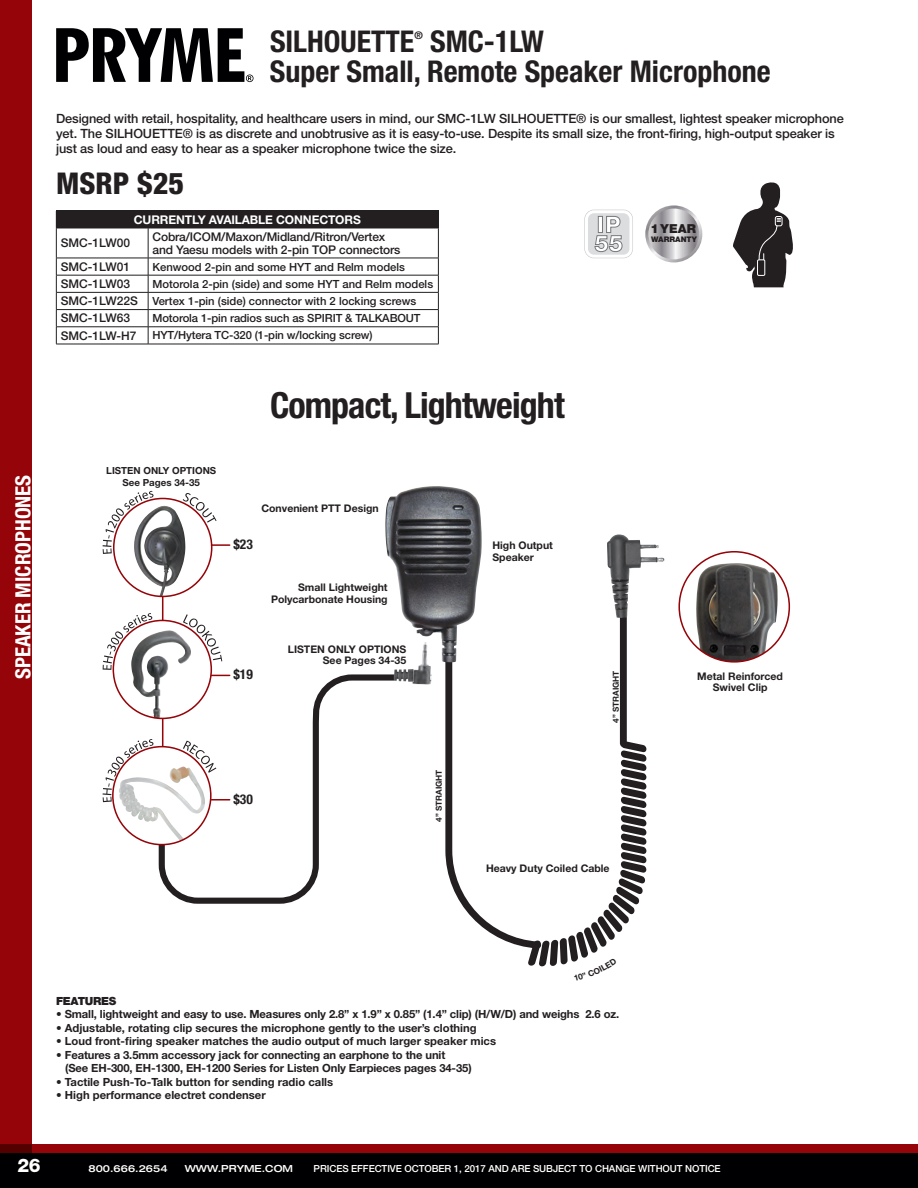
<style>
.page{position:relative;width:918px;height:1188px;background:#fff}
.page>*{position:absolute;margin:0;border:0;box-sizing:border-box;transform-origin:0 0}
.t1{font:700 condensed 36px "Helvetica Neue LT Std";letter-spacing:-.025em;color:#231f20}
.t2{font:700 condensed 30px/30px "Helvetica Neue LT Std";color:#231f20}
.t3{font:800 condensed 30px "Helvetica Neue LT Std";color:#231f20}
.t4{font:800 22.65px/18.9px "Helvetica Neue LT Std";color:#fff}
.t5{font:700 condensed 21px "Helvetica Neue LT Std";color:#fff}
.t6{font:800 18.75px "Helvetica Neue LT Std";color:#fff}
.t7{font:700 condensed 13.5px "Helvetica Neue LT Std";color:#231f20}
.t8{font:500 12.75px/15px "Helvetica Neue LT Std";letter-spacing:-.01em;color:#231f20}
.t9{font:900 12.45px "Helvetica Neue LT Std";color:#231f20}
.t10{font:500 12px/12.8px "Helvetica Neue LT Std";letter-spacing:-.01em;color:#231f20}
.t11{font:700 12px "Helvetica Neue LT Std";letter-spacing:-.01em;color:#fff}
.t12{font:700 11.25px/13.5px "Helvetica Neue LT Std";color:#231f20}
.t13{font:500 11.25px/17.2px "Helvetica Neue LT Std";color:#231f20}
.t14{font:900 11.25px "Helvetica Neue LT Std";letter-spacing:-.025em;color:#231f20}
.t15{font:700 10.5px/11.2px "Helvetica Neue LT Std";color:#231f20;text-align:right}
.t16{font:500 9.75px "Helvetica Neue LT Std";letter-spacing:-.01em;color:#fff}
.t17{font:700 9.75px/12px "Helvetica Neue LT Std";color:#231f20;text-align:center}
.t18{font:500 expanded 9.75px "Helvetica Neue LT Std";color:#fff}
.t19{font:700 8.25px "Helvetica Neue LT Std";color:#231f20}
.t20{font:900 7.65px "Helvetica Neue LT Std";color:#231f20}
.s1{font-size:12px}
</style>
<div class="page">
<div style="left:0;top:1153px;width:918px;height:35px;background:#000002"></div>
<svg style="left:56px;top:28px;width:198px;height:54px"></svg>
<div style="left:0;top:0;width:32px;height:1153px;background:#940408"></div>
<div style="left:0;top:1144px;width:918px;height:11px;background:#940408"></div>
<div style="left:620px;top:602px;width:7px;height:142px;background:#231f20"></div>
<svg style="left:156px;top:674px;width:237px;height:230px"></svg>
<img style="left:412px;top:662px;width:20px;height:23px">
<img style="left:393px;top:669px;width:22px;height:13px">
<img style="left:607px;top:534px;width:58px;height:84px">
<img style="left:385px;top:486px;width:97px;height:176px">
<img style="left:696px;top:563px;width:82px;height:97px">
<div style="left:678px;top:551px;width:112px;height:112px;border:2px solid #940408;border-radius:50%"></div>
<hr style="left:162px;top:509px;width:1px;height:238px;background:#940408">
<div style="left:113px;top:620px;width:98px;height:98px;background:#fff;border-radius:50%"></div>
<svg style="left:183px;top:493px;width:34px;height:30px"></svg>
<svg style="left:103px;top:491px;width:51px;height:63px"></svg>
<svg style="left:183px;top:614px;width:39px;height:47px"></svg>
<svg style="left:103px;top:613px;width:50px;height:57px"></svg>
<svg style="left:183px;top:741px;width:33px;height:32px"></svg>
<svg style="left:103px;top:739px;width:51px;height:63px"></svg>
<img style="left:118px;top:767px;width:87px;height:74px">
<div style="left:112px;top:746px;width:100px;height:99px;border:2px solid #940408;border-radius:50%"></div>
<img style="left:131px;top:630px;width:60px;height:88px">
<div style="left:113px;top:620px;width:99px;height:99px;border:2px solid #940408;border-radius:50%"></div>
<img style="left:134px;top:506px;width:51px;height:90px">
<div style="left:113px;top:498px;width:99px;height:99px;border:2px solid #940408;border-radius:50%"></div>
<svg style="left:211px;top:544px;width:19px;height:2px"></svg>
<svg style="left:211px;top:675px;width:19px;height:1px"></svg>
<svg style="left:211px;top:799px;width:19px;height:2px"></svg>
<div style="left:56px;top:211px;width:382px;height:17px;background:#231f20"></div>
<svg style="left:57px;top:229px;width:381px;height:115px"></svg>
<svg style="left:438px;top:211px;width:1px;height:17px"></svg>
<hr style="left:56px;top:228px;width:92px;height:1px;background:#231f20">
<hr style="left:56px;top:228px;width:1px;height:30px;background:#231f20">
<hr style="left:148px;top:228px;width:291px;height:1px;background:#231f20">
<hr style="left:148px;top:228px;width:1px;height:30px;background:#231f20">
<hr style="left:438px;top:228px;width:1px;height:30px;background:#231f20">
<hr style="left:56px;top:258px;width:92px;height:1px;background:#231f20">
<hr style="left:148px;top:258px;width:291px;height:1px;background:#231f20">
<hr style="left:56px;top:275px;width:92px;height:1px;background:#231f20">
<hr style="left:148px;top:275px;width:291px;height:1px;background:#231f20">
<hr style="left:56px;top:292px;width:92px;height:1px;background:#231f20">
<hr style="left:148px;top:292px;width:291px;height:1px;background:#231f20">
<hr style="left:56px;top:309px;width:92px;height:1px;background:#231f20">
<hr style="left:148px;top:309px;width:291px;height:1px;background:#231f20">
<hr style="left:56px;top:327px;width:92px;height:1px;background:#231f20">
<svg style="left:56px;top:258px;width:1px;height:86px"></svg>
<hr style="left:148px;top:327px;width:291px;height:1px;background:#231f20">
<svg style="left:148px;top:258px;width:1px;height:86px"></svg>
<svg style="left:438px;top:258px;width:1px;height:86px"></svg>
<hr style="left:56px;top:344px;width:92px;height:1px;background:#231f20">
<hr style="left:148px;top:344px;width:291px;height:1px;background:#231f20">
<svg style="left:733px;top:182px;width:60px;height:105px"></svg>
<div style="left:757px;top:259px;width:8px;height:17px;border:1px solid #fff"></div>
<div style="left:584px;top:210px;width:49px;height:48px;border:4px solid #c7c8ca;border-radius:8px"></div>
<div style="left:586px;top:212px;width:45px;height:44px;background:#dcdddf;border-radius:8px"></div>
<div style="left:585px;top:210px;width:47px;height:48px;border:3px solid #fff;border-radius:8px"></div>
<svg style="left:595px;top:216px;width:27px;height:36px"></svg>
<svg style="left:645px;top:205px;width:57px;height:57px"></svg>
<svg style="left:442px;top:638px;width:205px;height:329px"></svg>
<h2 class="t2" style="left:270px;top:26px;width:502px;text-indent:160px">SMC-1LW<br>Super Small, Remote Speaker Microphone</h2>
<h2 class="t2" style="left:270px;top:26px;width:146px">SILHOUETTE</h2>
<p class="t15" style="left:415px;top:29px;width:10px">®</p>
<p class="t8" style="left:56px;top:111px;width:789px">Designed with retail, hospitality, and healthcare users in mind, our SMC-1LW SILHOUETTE® is our smallest, lightest speaker microphone yet. The SILHOUETTE® is as discrete and unobtrusive as it is easy-to-use. Despite its small size, the front-firing, high-output speaker is just as loud and easy to hear as a speaker microphone twice the size.</p>
<h3 class="t5" style="left:10px;top:679px;width:206px;rotate:-90deg">SPEAKER MICROPHONES</h3>
<h2 class="t3" style="left:56px;top:165px;width:129px">MSRP $25</h2>
<p class="t11" style="left:134px;top:212px;width:229px">CURRENTLY AVAILABLE CONNECTORS</p>
<p class="t10" style="left:61px;top:236px;width:71px">SMC-1LW00</p>
<p class="t10" style="left:152px;top:230px;width:250px">Cobra/ICOM/Maxon/Midland/Ritron/Vertex and Yaesu models with 2-pin TOP connectors</p>
<p class="t10" style="left:61px;top:260px;width:71px">SMC-1LW01</p>
<p class="t13" style="left:152px;top:258px;width:254px">Kenwood 2-pin and some HYT and Relm models</p>
<p class="t10" style="left:61px;top:277px;width:71px">SMC-1LW03</p>
<p class="t13" style="left:61px;top:275px;width:374px;text-indent:92px">Motorola 2-pin (side) and some HYT and Relm models<br><span class="s1">SMC-1LW22S</span> Vertex 1-pin (side) connector with 2 locking screws</p>
<p class="t10" style="left:61px;top:312px;width:71px">SMC-1LW63</p>
<p class="t13" style="left:152px;top:309px;width:270px">Motorola 1-pin radios such as SPIRIT &amp; TALKABOUT</p>
<p class="t10" style="left:61px;top:329px;width:77px">SMC-1LW-H7</p>
<p class="t13" style="left:152px;top:327px;width:222px">HYT/Hytera TC-320 (1-pin w/locking screw)</p>
<p class="t17" style="left:106px;top:464px;width:111px">LISTEN ONLY OPTIONS<br>See Pages 34-35</p>
<h1 class="t1" style="left:270px;top:383px;width:296px">Compact, Lightweight</h1>
<p class="t15" style="left:261px;top:503px;width:119px">Convenient PTT Design</p>
<p class="t7" style="left:234px;top:536px;width:21px">$23</p>
<p class="t15" style="left:271px;top:582px;width:118px">Small Lightweight<br>Polycarbonate Housing</p>
<p class="t7" style="left:234px;top:666px;width:21px">$19</p>
<p class="t15" style="left:288px;top:643px;width:120px">LISTEN ONLY OPTIONS<br>See Pages 34-35</p>
<p class="t15" style="left:492px;top:540px;width:62px;text-align:left">High Output<br>Speaker</p>
<p class="t7" style="left:234px;top:791px;width:21px">$30</p>
<p class="t19" style="left:434px;top:822px;width:54px;rotate:-90deg">4” STRAIGHT</p>
<h3 class="t4" style="left:594px;top:215px;width:30px">IP<br>55</h3>
<p class="t9" style="left:650px;top:221px;width:47px">1 YEAR</p>
<p class="t20" style="left:651px;top:235px;width:47px">WARRANTY</p>
<p class="t19" style="left:611px;top:723px;width:54px;rotate:-90deg">4” STRAIGHT</p>
<p class="t15" style="left:697px;top:670px;width:87px;text-align:center">Metal Reinforced<br>Swivel Clip</p>
<p class="t15" style="left:486px;top:862px;width:125px">Heavy Duty Coiled Cable</p>
<p class="t14" style="left:56px;top:994px;width:62px">FEATURES</p>
<p class="t12" style="left:56px;top:1007px;width:565px">• Small, lightweight and easy to use. Measures only 2.8” x 1.9” x 0.85” (1.4” clip) (H/W/D) and weighs 2.6 oz.</p>
<p class="t12" style="left:56px;top:1021px;width:422px">• Adjustable, rotating clip secures the microphone gently to the user’s clothing</p>
<p class="t12" style="left:56px;top:1034px;width:441px">• Loud front-firing speaker matches the audio output of much larger speaker mics</p>
<p class="t12" style="left:65px;top:1048px;width:408px;text-indent:-9px">• Features a 3.5mm accessory jack for connecting an earphone to the unit<br>(See EH-300, EH-1300, EH-1200 Series for Listen Only Earpieces pages 34-35)</p>
<p class="t12" style="left:56px;top:1075px;width:279px">• Tactile Push-To-Talk button for sending radio calls</p>
<p class="t12" style="left:56px;top:1088px;width:211px">• High performance electret condenser</p>
<h3 class="t6" style="left:17px;top:1154px;width:25px">26</h3>
<p class="t18" style="left:89px;top:1163px;width:81px">800.666.2654</p>
<p class="t18" style="left:185px;top:1163px;width:110px">WWW.PRYME.COM</p>
<p class="t16" style="left:314px;top:1163px;width:409px">PRICES EFFECTIVE OCTOBER 1, 2017 AND ARE SUBJECT TO CHANGE WITHOUT NOTICE</p>
</div>
